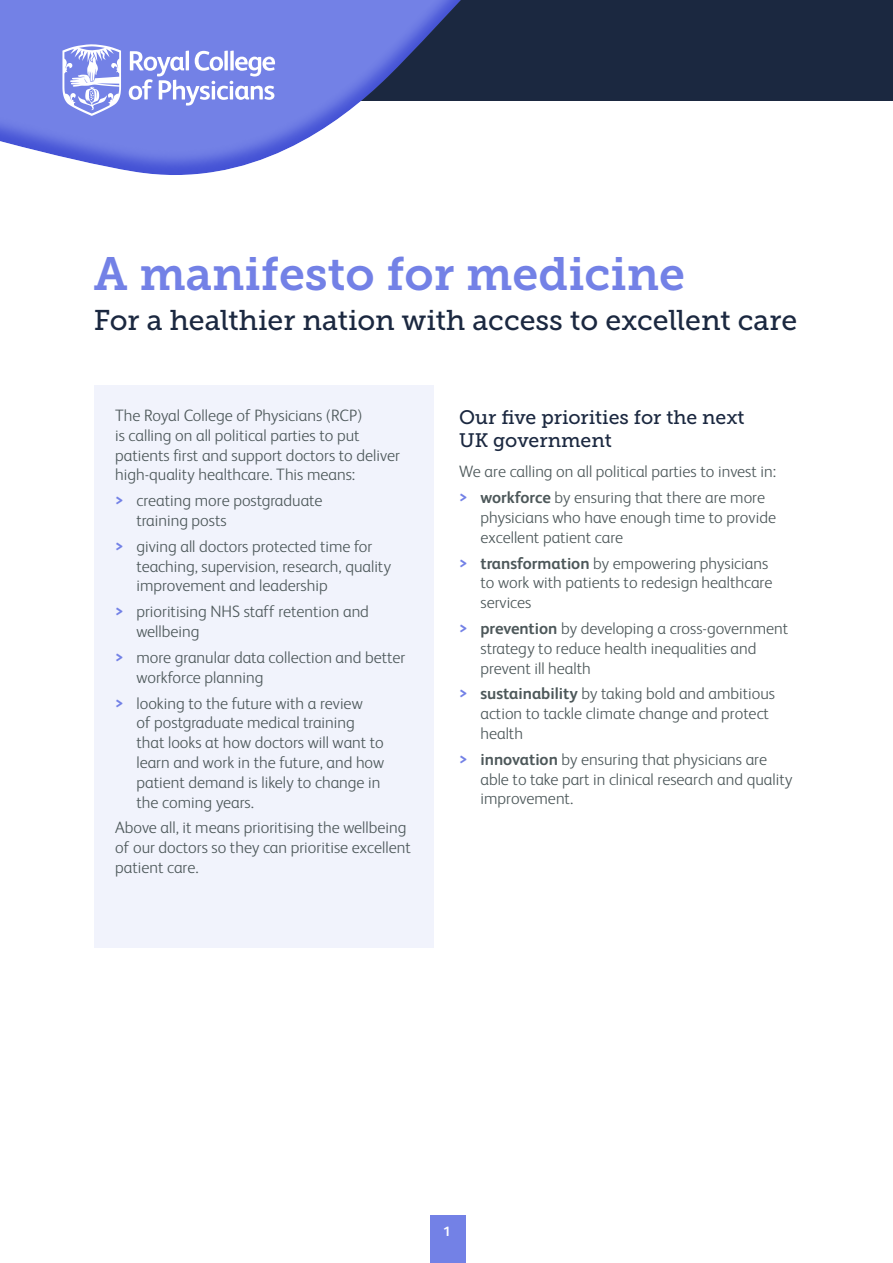
<style>
.page{position:relative;width:893px;height:1263px;background:#fff}
.page>*{position:absolute;margin:0;border:0;box-sizing:border-box;transform-origin:0 0}
.t1{font:46.5px "Museo Slab 700";color:#7381e6}
.t2{font:28.5px "Museo Slab 500";color:#1b2840}
.t3{font:19.5px/23.4px "Museo Slab 500";color:#1b2840}
.t4{font:300 16.5px/19.8px "FS Albert";color:#4d585a}
.t5{font:700 13.5px "FS Albert";color:#fff}
.s1{font-weight:700;color:#7381e6}
.s2{font-weight:700}
</style>
<div class="page">
<div style="left:430px;top:1215px;width:35px;height:48px;background:#7381e6"></div>
<div style="left:94px;top:386px;width:340px;height:562px;background:#f1f3fc"></div>
<svg style="left:0;top:0;width:893px;height:386px"></svg>
<svg style="left:129px;top:51px;width:146px;height:55px"></svg>
<svg style="left:62px;top:44px;width:59px;height:72px"></svg>
<h1 class="t1" style="left:94px;top:247px;width:593px">A manifesto for medicine</h1>
<h2 class="t2" style="left:94px;top:304px;width:705px">For a healthier nation with access to excellent care</h2>
<p class="t4" style="left:115px;top:405px;width:286px">The Royal College of Physicians (RCP)<br>is calling on all political parties to put patients first and support doctors to deliver high-quality healthcare. This means:</p>
<p class="t4" style="left:136px;top:491px;width:188px;text-indent:-21px"><span class="s1">&gt;</span> creating more postgraduate training posts</p>
<p class="t4" style="left:136px;top:536px;width:256px;text-indent:-21px"><span class="s1">&gt;</span> giving all doctors protected time for teaching, supervision, research, quality improvement and leadership</p>
<p class="t4" style="left:136px;top:602px;width:234px;text-indent:-21px"><span class="s1">&gt;</span> prioritising NHS staff retention and wellbeing</p>
<p class="t4" style="left:136px;top:647px;width:270px;text-indent:-21px"><span class="s1">&gt;</span> more granular data collection and better workforce planning</p>
<p class="t4" style="left:136px;top:693px;width:249px;text-indent:-21px"><span class="s1">&gt;</span> looking to the future with a review<br>of postgraduate medical training that looks at how doctors will want to learn and work in the future, and how patient demand is likely to change in the coming years.</p>
<p class="t4" style="left:115px;top:818px;width:297px">Above all, it means prioritising the wellbeing of our doctors so they can prioritise excellent patient care.</p>
<p class="t3" style="left:459px;top:405px;width:287px">Our five priorities for the next<br>UK government</p>
<p class="t4" style="left:459px;top:459px;width:318px;line-height:25.8px">We are calling on all political parties to invest in: <span class="s1">&gt;</span> <span class="s2">workforce</span> by ensuring that there are more</p>
<p class="t4" style="left:480px;top:507px;width:297px">physicians who have enough time to provide excellent patient care</p>
<p class="t4" style="left:480px;top:553px;width:293px;text-indent:-21px"><span class="s1">&gt;</span> <span class="s2">transformation</span> by empowering physicians to work with patients to redesign healthcare services</p>
<p class="t4" style="left:480px;top:618px;width:309px;text-indent:-21px"><span class="s1">&gt;</span> <span class="s2">prevention</span> by developing a cross-government strategy to reduce health inequalities and prevent ill health</p>
<p class="t4" style="left:480px;top:684px;width:296px;text-indent:-21px"><span class="s1">&gt;</span> <span class="s2">sustainability</span> by taking bold and ambitious action to tackle climate change and protect health</p>
<p class="t4" style="left:480px;top:749px;width:313px;text-indent:-21px"><span class="s1">&gt;</span> <span class="s2">innovation</span> by ensuring that physicians are able to take part in clinical research and quality improvement.</p>
<p class="t5" style="left:443px;top:1224px;width:9px">1</p>
</div>
